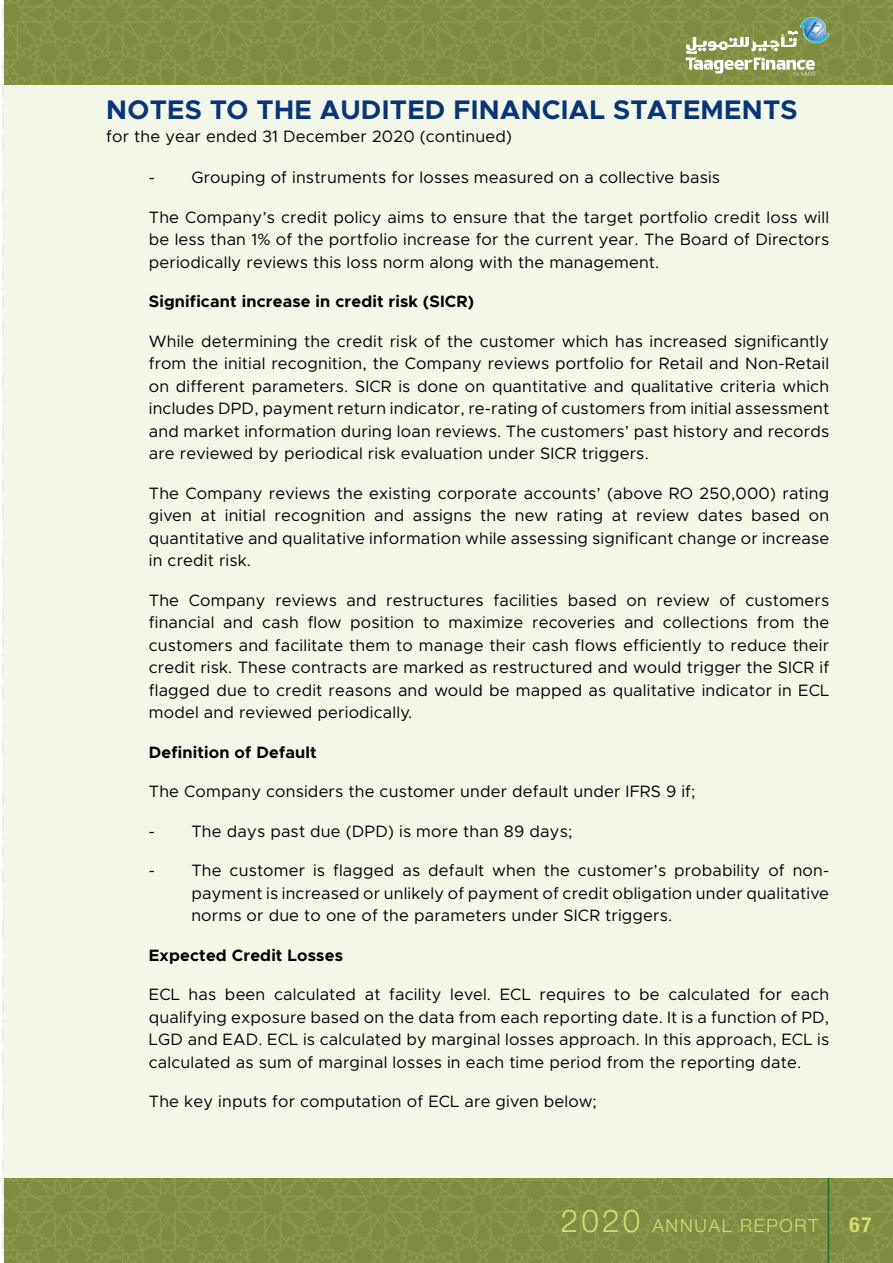
<style>
.page{position:relative;width:893px;height:1263px;background:#fff}
.page>*{position:absolute;margin:0;border:0;box-sizing:border-box;transform-origin:0 0}
.t1{font:700 27px "Metropolis";letter-spacing:.01em;color:#06357a}
.t2{font:700 condensed 21px "Helvetica Neue LT Std";color:#d3de70}
.t3{font:300 18px "Helvetica Neue LT Std";letter-spacing:.1em;color:#d3de70}
.t4{font:16.5px/22.5px "Metropolis";letter-spacing:.01em;color:#000;text-align:justify}
.t5{font:700 16.5px "Metropolis";letter-spacing:.01em;color:#000}
.s1{font-size:31.5px}
</style>
<div class="page">
<img style="left:3px;top:0;width:890px;height:1263px">
<svg style="left:686px;top:17px;width:143px;height:59px;background:#97a66f"></svg>
<div style="left:4px;top:85px;width:889px;height:1093px;background:#f3f7e8"></div>
<hr style="left:828px;top:1178px;width:1px;height:85px;background:#1e6d32">
<h1 class="t1" style="left:106px;top:93px;width:693px">NOTES TO THE AUDITED FINANCIAL STATEMENTS</h1>
<p class="t4" style="left:106px;top:125px;width:407px">for the year ended 31 December 2020 (continued)</p>
<p class="t4" style="left:149px;top:166px;width:573px">- Grouping of instruments for losses measured on a collective basis</p>
<p class="t4" style="left:149px;top:206px;width:682px">The Company’s credit policy aims to ensure that the target portfolio credit loss will be less than 1% of the portfolio increase for the current year. The Board of Directors periodically reviews this loss norm along with the management.</p>
<p class="t5" style="left:149px;top:291px;width:327px">Significant increase in credit risk (SICR)</p>
<p class="t4" style="left:149px;top:330px;width:682px">While determining the credit risk of the customer which has increased significantly from the initial recognition, the Company reviews portfolio for Retail and Non-Retail on different parameters. SICR is done on quantitative and qualitative criteria which includes DPD, payment return indicator, re-rating of customers from initial assessment and market information during loan reviews. The customers’ past history and records are reviewed by periodical risk evaluation under SICR triggers.</p>
<p class="t4" style="left:149px;top:482px;width:682px">The Company reviews the existing corporate accounts’ (above RO 250,000) rating given at initial recognition and assigns the new rating at review dates based on quantitative and qualitative information while assessing significant change or increase in credit risk.</p>
<p class="t4" style="left:149px;top:589px;width:682px">The Company reviews and restructures facilities based on review of customers financial and cash flow position to maximize recoveries and collections from the customers and facilitate them to manage their cash flows efficiently to reduce their credit risk. These contracts are marked as restructured and would trigger the SICR if flagged due to credit reasons and would be mapped as qualitative indicator in ECL model and reviewed periodically.</p>
<p class="t5" style="left:149px;top:742px;width:169px">Definition of Default</p>
<p class="t4" style="left:149px;top:780px;width:548px">The Company considers the customer under default under IFRS 9 if;</p>
<p class="t4" style="left:149px;top:820px;width:425px">- The days past due (DPD) is more than 89 days;</p>
<p class="t4" style="left:191px;top:859px;width:639px;text-indent:-43px">- The customer is flagged as default when the customer’s probability of non&shy;payment is increased or unlikely of payment of credit obligation under qualitative norms or due to one of the parameters under SICR triggers.</p>
<p class="t5" style="left:149px;top:945px;width:196px">Expected Credit Losses</p>
<p class="t4" style="left:149px;top:983px;width:682px">ECL has been calculated at facility level. ECL requires to be calculated for each qualifying exposure based on the data from each reporting date. It is a function of PD, LGD and EAD. ECL is calculated by marginal losses approach. In this approach, ECL is calculated as sum of marginal losses in each time period from the reporting date.</p>
<p class="t4" style="left:149px;top:1090px;width:450px">The key inputs for computation of ECL are given below;</p>
<p class="t3" style="left:561px;top:1215px;width:259px"><span class="s1">2020</span> ANNUAL REPORT</p>
<p class="t2" style="left:849px;top:1212px;width:24px">67</p>
</div>
